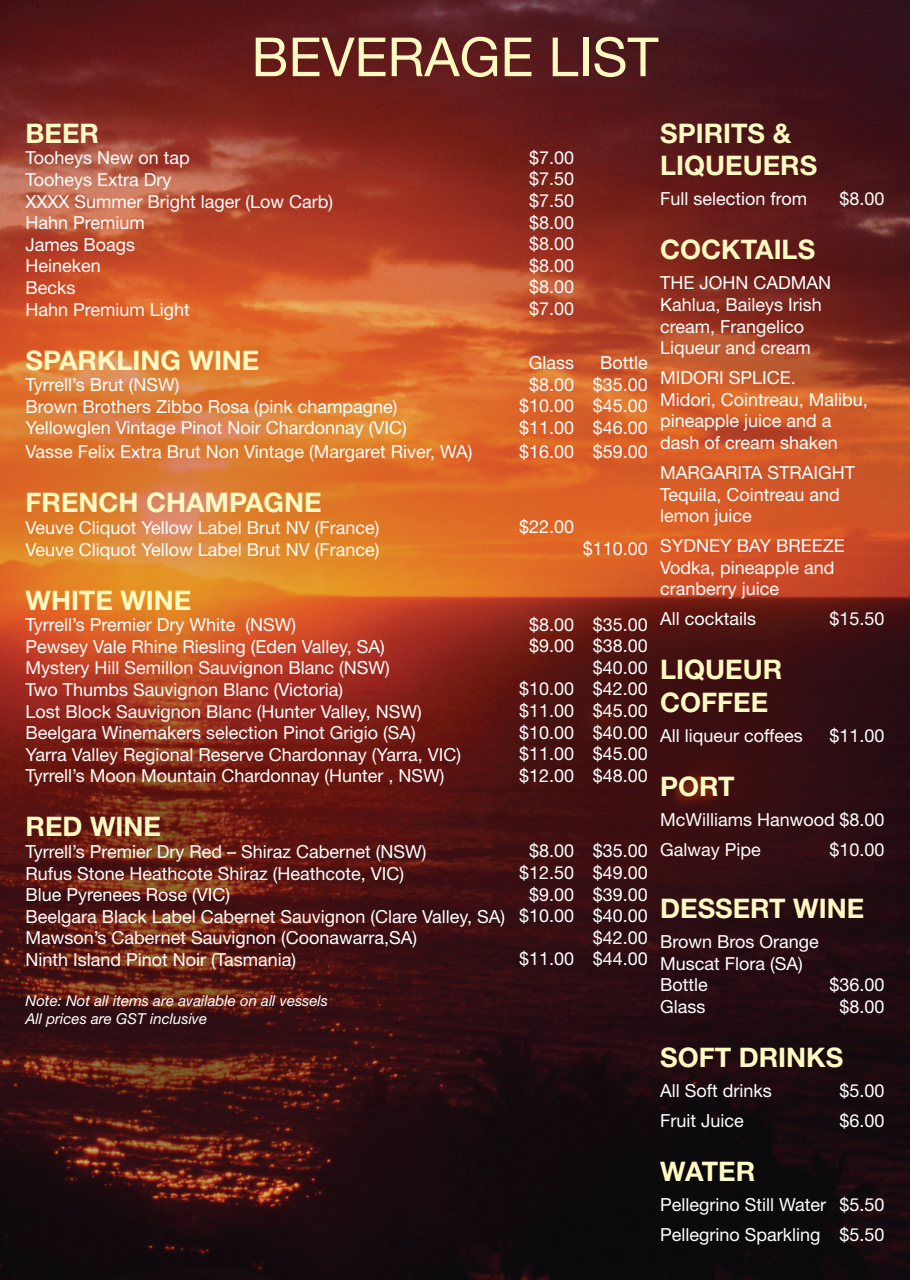
<style>
.page{position:relative;width:910px;height:1280px;background:#fff}
.page>*{position:absolute;margin:0;border:0;box-sizing:border-box;transform-origin:0 0}
.t1{font:54px "Helvetica Neue";color:#fffac1}
.t2{font:700 27px/32.4px "Helvetica Neue";color:#fffac1}
.t3{font:18px/21.6px "Helvetica Neue";color:#fff}
.t4{font:italic 15px "Helvetica Neue";color:#fff}
</style>
<div class="page">
<img style="left:0;top:0;width:910px;height:1280px">
<p class="t1" style="left:251px;top:25px;width:408px">BEVERAGE LIST</p>
<p class="t2" style="left:26px;top:116px;width:75px">BEER</p>
<p class="t3" style="left:26px;top:147px;width:309px">Tooheys New on tap<br>Tooheys Extra Dry<br>XXXX Summer Bright lager (Low Carb)</p>
<p class="t3" style="left:26px;top:212px;width:121px">Hahn Premium</p>
<p class="t3" style="left:26px;top:233px;width:111px">James Boags</p>
<p class="t3" style="left:26px;top:255px;width:77px">Heineken</p>
<p class="t3" style="left:26px;top:277px;width:52px">Becks</p>
<p class="t3" style="left:26px;top:298px;width:166px">Hahn Premium Light</p>
<p class="t2" style="left:26px;top:343px;width:235px">SPARKLING WINE</p>
<p class="t3" style="left:26px;top:374px;width:155px">Tyrrell’s Brut (NSW)</p>
<p class="t3" style="left:26px;top:395px;width:374px">Brown Brothers Zibbo Rosa (pink champagne)</p>
<p class="t3" style="left:26px;top:417px;width:383px">Yellowglen Vintage Pinot Noir Chardonnay (VIC)</p>
<p class="t3" style="left:26px;top:441px;width:449px">Vasse Felix Extra Brut Non Vintage (Margaret River, WA)</p>
<p class="t2" style="left:26px;top:486px;width:298px">FRENCH CHAMPAGNE</p>
<p class="t3" style="left:26px;top:517px;width:356px">Veuve Cliquot Yellow Label Brut NV (France)</p>
<p class="t3" style="left:26px;top:538px;width:356px">Veuve Cliquot Yellow Label Brut NV (France)</p>
<p class="t2" style="left:26px;top:583px;width:167px">WHITE WINE</p>
<p class="t3" style="left:26px;top:614px;width:272px">Tyrrell’s Premier Dry White (NSW)</p>
<p class="t3" style="left:26px;top:635px;width:361px">Pewsey Vale Rhine Riesling (Eden Valley, SA)</p>
<p class="t3" style="left:26px;top:657px;width:366px">Mystery Hill Semillon Sauvignon Blanc (NSW)</p>
<p class="t3" style="left:26px;top:679px;width:319px">Two Thumbs Sauvignon Blanc (Victoria)</p>
<p class="t3" style="left:26px;top:700px;width:398px">Lost Block Sauvignon Blanc (Hunter Valley, NSW)</p>
<p class="t3" style="left:26px;top:722px;width:392px">Beelgara Winemakers selection Pinot Grigio (SA)</p>
<p class="t3" style="left:26px;top:743px;width:437px">Yarra Valley Regional Reserve Chardonnay (Yarra, VIC)</p>
<p class="t3" style="left:26px;top:765px;width:421px">Tyrrell’s Moon Mountain Chardonnay (Hunter , NSW)</p>
<p class="t2" style="left:26px;top:810px;width:137px">RED WINE</p>
<p class="t3" style="left:26px;top:841px;width:402px">Tyrrell’s Premier Dry Red – Shiraz Cabernet (NSW)</p>
<p class="t3" style="left:26px;top:862px;width:380px">Rufus Stone Heathcote Shiraz (Heathcote, VIC)</p>
<p class="t3" style="left:26px;top:884px;width:206px">Blue Pyrenees Rose (VIC)</p>
<p class="t3" style="left:26px;top:905px;width:481px">Beelgara Black Label Cabernet Sauvignon (Clare Valley, SA)</p>
<p class="t3" style="left:26px;top:927px;width:393px">Mawson’s Cabernet Sauvignon (Coonawarra,SA)</p>
<p class="t3" style="left:26px;top:949px;width:272px">Ninth Island Pinot Noir (Tasmania)</p>
<p class="t4" style="left:26px;top:991px;width:304px">Note: Not all items are available on all vessels</p>
<p class="t4" style="left:26px;top:1009px;width:183px">All prices are GST inclusive</p>
<p class="t3" style="left:529px;top:146px;width:47px">$7.00</p>
<p class="t3" style="left:529px;top:168px;width:47px">$7.50</p>
<p class="t3" style="left:529px;top:190px;width:47px">$7.50</p>
<p class="t3" style="left:529px;top:211px;width:47px">$8.00</p>
<p class="t3" style="left:529px;top:233px;width:47px">$8.00</p>
<p class="t3" style="left:529px;top:254px;width:47px">$8.00</p>
<p class="t3" style="left:529px;top:276px;width:47px">$8.00</p>
<p class="t3" style="left:529px;top:298px;width:47px">$7.00</p>
<p class="t3" style="left:529px;top:352px;width:47px">Glass</p>
<p class="t3" style="left:519px;top:373px;width:57px;text-align:center">$8.00 $10.00 $11.00</p>
<p class="t3" style="left:519px;top:440px;width:57px">$16.00</p>
<p class="t3" style="left:600px;top:352px;width:49px">Bottle</p>
<p class="t3" style="left:593px;top:373px;width:57px">$35.00</p>
<p class="t3" style="left:593px;top:395px;width:57px">$45.00</p>
<p class="t3" style="left:593px;top:416px;width:57px">$46.00</p>
<p class="t3" style="left:593px;top:440px;width:57px">$59.00</p>
<p class="t3" style="left:519px;top:516px;width:57px">$22.00</p>
<p class="t3" style="left:583px;top:538px;width:67px">$110.00</p>
<p class="t3" style="left:529px;top:613px;width:47px">$8.00</p>
<p class="t3" style="left:529px;top:635px;width:47px">$9.00</p>
<p class="t3" style="left:519px;top:678px;width:57px">$10.00</p>
<p class="t3" style="left:519px;top:700px;width:57px">$11.00</p>
<p class="t3" style="left:519px;top:721px;width:57px">$10.00</p>
<p class="t3" style="left:519px;top:743px;width:57px">$11.00</p>
<p class="t3" style="left:519px;top:764px;width:57px">$12.00</p>
<p class="t3" style="left:593px;top:613px;width:57px">$35.00</p>
<p class="t3" style="left:593px;top:635px;width:57px">$38.00</p>
<p class="t3" style="left:593px;top:656px;width:57px">$40.00</p>
<p class="t3" style="left:593px;top:678px;width:57px">$42.00</p>
<p class="t3" style="left:593px;top:700px;width:57px">$45.00</p>
<p class="t3" style="left:593px;top:721px;width:57px">$40.00</p>
<p class="t3" style="left:593px;top:743px;width:57px">$45.00</p>
<p class="t3" style="left:593px;top:764px;width:57px">$48.00</p>
<p class="t3" style="left:529px;top:840px;width:47px">$8.00</p>
<p class="t3" style="left:519px;top:862px;width:57px">$12.50</p>
<p class="t3" style="left:529px;top:883px;width:47px">$9.00</p>
<p class="t3" style="left:519px;top:905px;width:57px">$10.00</p>
<p class="t3" style="left:519px;top:948px;width:57px">$11.00</p>
<p class="t3" style="left:593px;top:840px;width:57px">$35.00</p>
<p class="t3" style="left:593px;top:862px;width:57px">$49.00</p>
<p class="t3" style="left:593px;top:883px;width:57px">$39.00</p>
<p class="t3" style="left:593px;top:905px;width:57px">$40.00</p>
<p class="t3" style="left:593px;top:926px;width:57px">$42.00</p>
<p class="t3" style="left:593px;top:948px;width:57px">$44.00</p>
<p class="t2" style="left:660px;top:117px;width:159px">SPIRITS &amp;<br>LIQUEUERS</p>
<p class="t3" style="left:660px;top:188px;width:149px">Full selection from</p>
<p class="t2" style="left:660px;top:233px;width:157px">COCKTAILS</p>
<p class="t3" style="left:660px;top:272px;width:173px">THE JOHN CADMAN</p>
<p class="t3" style="left:660px;top:293px;width:163px">Kahlua, Baileys Irish cream, Frangelico<br>Liqueur and cream</p>
<p class="t3" style="left:660px;top:367px;width:209px">MIDORI SPLICE.<br>Midori, Cointreau, Malibu, pineapple juice and a dash of cream shaken</p>
<p class="t3" style="left:660px;top:461px;width:196px">MARGARITA STRAIGHT</p>
<p class="t3" style="left:660px;top:483px;width:181px">Tequila, Cointreau and lemon juice</p>
<p class="t3" style="left:660px;top:535px;width:186px">SYDNEY BAY BREEZE</p>
<p class="t3" style="left:660px;top:556px;width:176px">Vodka, pineapple and cranberry juice</p>
<p class="t3" style="left:660px;top:608px;width:97px">All cocktails</p>
<p class="t2" style="left:660px;top:653px;width:123px">LIQUEUR<br>COFFEE</p>
<p class="t3" style="left:660px;top:724px;width:144px">All liqueur coffees</p>
<p class="t2" style="left:660px;top:769px;width:76px">PORT</p>
<p class="t3" style="left:660px;top:808px;width:226px">McWilliams Hanwood $8.00</p>
<p class="t3" style="left:660px;top:838px;width:102px">Galway Pipe</p>
<p class="t2" style="left:660px;top:892px;width:206px">DESSERT WINE</p>
<p class="t3" style="left:660px;top:931px;width:160px">Brown Bros Orange<br>Muscat Flora (SA)</p>
<p class="t3" style="left:660px;top:974px;width:49px">Bottle</p>
<p class="t3" style="left:660px;top:995px;width:47px">Glass</p>
<p class="t2" style="left:660px;top:1041px;width:185px">SOFT DRINKS</p>
<p class="t3" style="left:660px;top:1079px;width:113px">All Soft drinks</p>
<p class="t3" style="left:660px;top:1109px;width:85px">Fruit Juice</p>
<p class="t2" style="left:660px;top:1155px;width:96px">WATER</p>
<p class="t3" style="left:660px;top:1193px;width:167px">Pellegrino Still Water</p>
<p class="t3" style="left:660px;top:1223px;width:162px">Pellegrino Sparkling</p>
<p class="t3" style="left:839px;top:188px;width:47px">$8.00</p>
<p class="t3" style="left:829px;top:608px;width:57px">$15.50</p>
<p class="t3" style="left:829px;top:724px;width:57px">$11.00</p>
<p class="t3" style="left:829px;top:838px;width:57px">$10.00</p>
<p class="t3" style="left:829px;top:974px;width:57px">$36.00</p>
<p class="t3" style="left:839px;top:995px;width:47px">$8.00</p>
<p class="t3" style="left:839px;top:1079px;width:47px">$5.00</p>
<p class="t3" style="left:839px;top:1109px;width:47px">$6.00</p>
<p class="t3" style="left:839px;top:1193px;width:47px">$5.50</p>
<p class="t3" style="left:839px;top:1223px;width:47px">$5.50</p>
</div>
